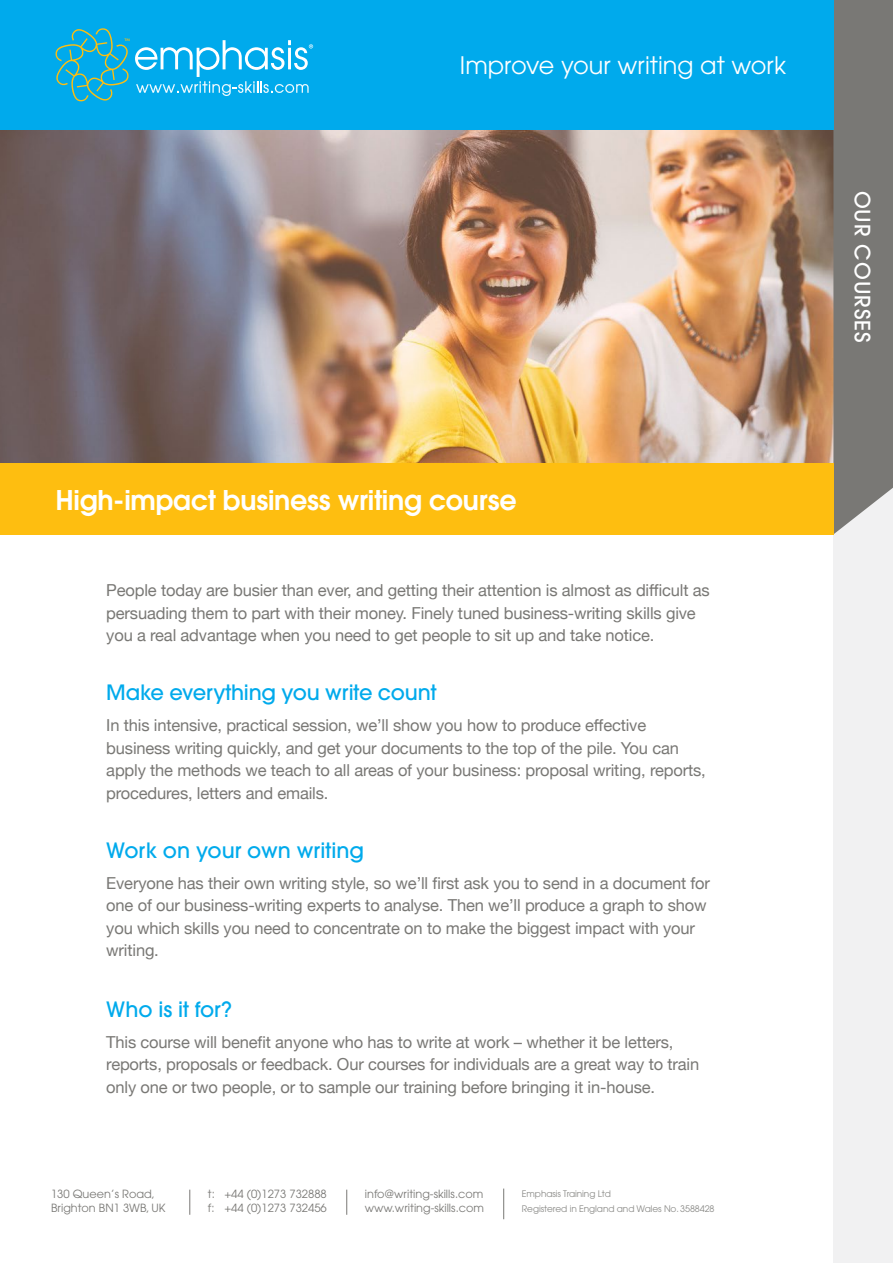
<style>
.page{position:relative;width:893px;height:1263px;background:#fff}
.page>*{position:absolute;margin:0;border:0;box-sizing:border-box;transform-origin:0 0}
.t1{font:600 27px "Avant Garde";letter-spacing:-.01em;color:#fff}
.t2{font:24px "Avant Garde";color:#fff}
.t3{font:500 21px "Avant Garde";letter-spacing:-.01em;color:#00aaec}
.t4{font:500 21px "Avant Garde";letter-spacing:.05em;color:#fff}
.t5{font:16.5px/22.5px "Helvetica Neue";letter-spacing:-.01em;color:#797875}
.t6{font:11.25px/13.5px "Avant Garde";color:#797875}
.t7{font:9px/15px "Avant Garde";letter-spacing:-.01em;color:#8a8a87}
</style>
<div class="page">
<div style="left:833px;top:111px;width:60px;height:1152px;background:#f1f1f2"></div>
<svg style="left:833px;top:0;width:60px;height:535px;background:#7e7e7b"></svg>
<img style="left:0;top:130px;width:833px;height:333px">
<div style="left:0;top:463px;width:833px;height:72px;background:#febe10"></div>
<div style="left:0;top:0;width:833px;height:130px;background:#00aaec"></div>
<svg style="left:190px;top:1189px;width:1px;height:26px"></svg>
<svg style="left:346px;top:1189px;width:1px;height:26px"></svg>
<hr style="left:503px;top:1188px;width:1px;height:31px;background:#797875">
<svg style="left:55px;top:28px;width:258px;height:74px"></svg>
<h2 class="t2" style="left:460px;top:51px;width:328px">Improve your writing at work</h2>
<h1 class="t1" style="left:56px;top:482px;width:463px">High-impact business writing course</h1>
<p class="t5" style="left:106px;top:580px;width:605px">People today are busier than ever, and getting their attention is almost as difficult as persuading them to part with their money. Finely tuned business-writing skills give you a real advantage when you need to get people to sit up and take notice.</p>
<p class="t3" style="left:106px;top:679px;width:332px">Make everything you write count</p>
<p class="t5" style="left:106px;top:715px;width:601px">In this intensive, practical session, we’ll show you how to produce effective business writing quickly, and get your documents to the top of the pile. You can apply the methods we teach to all areas of your business: proposal writing, reports, procedures, letters and emails.</p>
<p class="t3" style="left:106px;top:837px;width:259px">Work on your own writing</p>
<p class="t5" style="left:106px;top:872px;width:605px">Everyone has their own writing style, so we’ll first ask you to send in a document for one of our business-writing experts to analyse. Then we’ll produce a graph to show you which skills you need to concentrate on to make the biggest impact with your writing.</p>
<p class="t3" style="left:106px;top:996px;width:127px">Who is it for?</p>
<p class="t5" style="left:106px;top:1031px;width:594px">This course will benefit anyone who has to write at work – whether it be letters, reports, proposals or feedback. Our courses for individuals are a great way to train only one or two people, or to sample our training before bringing it in-house.</p>
<p class="t6" style="left:51px;top:1187px;width:116px">130 Queen’s Road,<br>Brighton BN1 3WB, UK</p>
<p class="t6" style="left:208px;top:1187px;width:120px">t: +44 (0)1273 732888 f: +44 (0)1273 732456</p>
<p class="t6" style="left:365px;top:1187px;width:121px">info@writing-skills.com www.writing-skills.com</p>
<p class="t7" style="left:522px;top:1186px;width:194px">Emphasis Training Ltd<br>Registered in England and Wales No. 3588428</p>
<p class="t4" style="left:875px;top:191px;width:154px;rotate:90deg">OUR COURSES</p>
</div>
